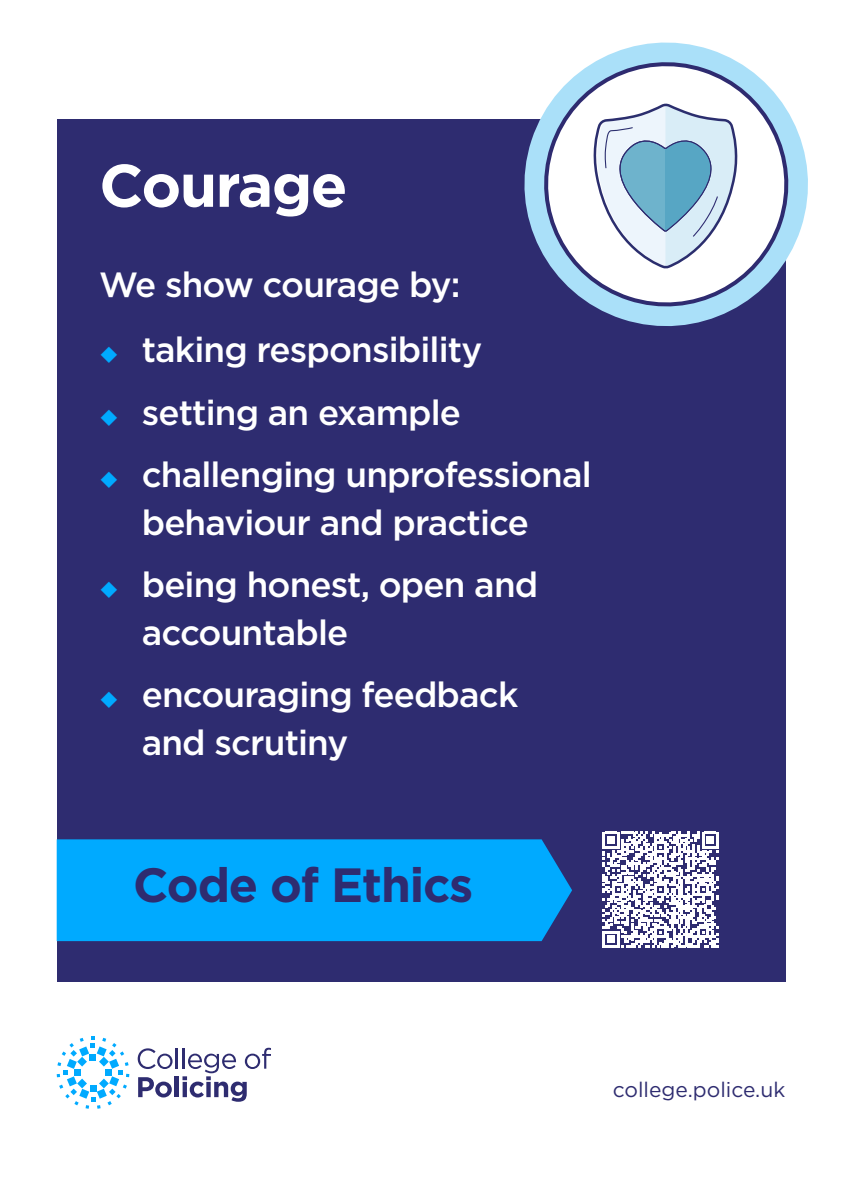
<style>
.page{position:relative;width:842px;height:1191px;background:#fff}
.page>*{position:absolute;margin:0;border:0;box-sizing:border-box;transform-origin:0 0}
.t1{font:700 60px "Gotham";letter-spacing:-.025em;color:#fff}
.t2{font:700 48px "Gotham";letter-spacing:-.025em;color:#2e2c70}
.t3{font:500 35px/48px "Gotham";letter-spacing:-.025em;color:#fff}
.t4{font:21px "Gotham";color:#2e2c70}
</style>
<div class="page">
<div style="left:57px;top:119px;width:728px;height:862px;background:#2e2c70"></div>
<div style="left:57px;top:839px;width:515px;height:102px;background:#0af"></div>
<svg style="left:603px;top:831px;width:115px;height:116px"></svg>
<svg style="left:57px;top:1036px;width:72px;height:72px"></svg>
<svg style="left:138px;top:1048px;width:35px;height:21px"></svg>
<hr style="left:176px;top:1047px;width:2px;height:21px;background:#2e2c70">
<svg style="left:138px;top:1077px;width:34px;height:20px"></svg>
<hr style="left:175px;top:1076px;width:4px;height:21px;background:#2e2c70">
<svg style="left:182px;top:1047px;width:89px;height:54px"></svg>
<svg style="left:524px;top:42px;width:284px;height:301px"></svg>
<svg style="left:531px;top:50px;width:270px;height:269px"></svg>
<svg style="left:592px;top:102px;width:149px;height:169px;background:#c2d9e7"></svg>
<p class="t1" style="left:99px;top:146px;width:250px">Courage</p>
<p class="t3" style="left:99px;top:260px;width:363px">We show courage by:</p>
<p class="t3" style="left:142px;top:325px;width:342px">taking responsibility</p>
<p class="t3" style="left:142px;top:388px;width:321px">setting an example</p>
<p class="t3" style="left:142px;top:450px;width:452px">challenging unprofessional behaviour and practice</p>
<p class="t3" style="left:142px;top:560px;width:398px">being honest, open and accountable</p>
<p class="t3" style="left:142px;top:670px;width:378px">encouraging feedback and scrutiny</p>
<p class="t2" style="left:133px;top:853px;width:342px">Code of Ethics</p>
<p class="t4" style="left:613px;top:1075px;width:174px">college.police.uk</p>
</div>
